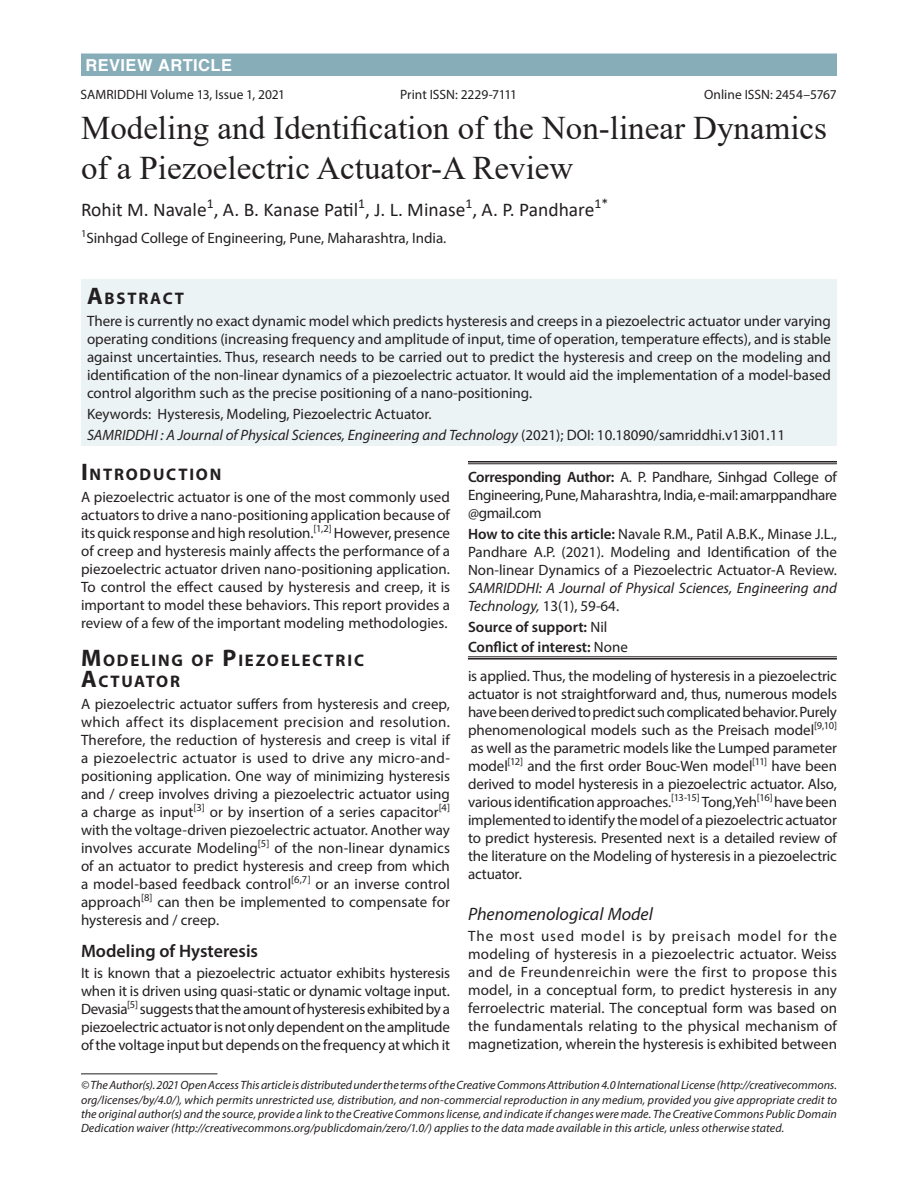
<style>
.page{position:relative;width:918px;height:1188px;background:#fff}
.page>*{position:absolute;margin:0;border:0;box-sizing:border-box;transform-origin:0 0}
.article_head{font:33px/39.6px "Times New Roman";color:#231f20}
.author{font:19.5px "Calibri";color:#231f20}
.C{font:italic 18px "Myriad Pro";color:#231f20}
.B{font:600 18px "Myriad Pro";color:#231f20}
.A{font:700 16.8px/21px "Myriad Pro";letter-spacing:.105em;color:#231f20}
.Subject{font:700 16.5px "Helvetica";letter-spacing:.025em;color:#fff}
.Body_flush{font:15px/18px "Myriad Pro";letter-spacing:-.005em;color:#231f20;text-align:justify}
.Abstract{font:15px/18px "Myriad Pro";color:#231f20;text-align:justify}
.affiliation{font:15px/18px "Myriad Pro";color:#231f20;text-align:justify}
.Abstract-2{font:italic 15px "Myriad Pro";color:#231f20}
.affiliation-2{font:600 15px "Myriad Pro";color:#231f20}
.Body_flush_copy{font:13.5px "Myriad Pro";color:#231f20}
.Bottom_1st_page{font:italic 12px/14.4px "Myriad Pro";letter-spacing:.005em;color:#231f20;text-align:justify}
.s1{font-size:24px}
.s2{font-style:normal}
.s3{font-weight:600}
.s4{font-style:italic}
.s5{font-weight:400}
</style>
<div class="page">
<div style="left:81px;top:280px;width:756px;height:166px;background:#ecf3f4"></div>
<hr style="left:468px;top:461px;width:369px;height:2px;background:#231f20">
<hr style="left:468px;top:464px;width:369px;height:1px;background:#231f20">
<hr style="left:81px;top:1073px;width:137px;height:1px;background:#231f20">
<hr style="left:468px;top:657px;width:369px;height:1px;background:#231f20">
<hr style="left:468px;top:658px;width:369px;height:2px;background:#231f20">
<div style="left:81px;top:54px;width:756px;height:22px;background:#87adb9"></div>
<p class="Subject" style="left:86px;top:55px;width:148px">REVIEW ARTICLE</p>
<p class="Body_flush_copy" style="left:81px;top:86px;width:206px">SAMRIDDHI Volume 13, Issue 1, 2021</p>
<p class="Body_flush_copy" style="left:400px;top:86px;width:118px">Print ISSN: 2229-7111</p>
<p class="Body_flush_copy" style="left:704px;top:86px;width:134px">Online ISSN: 2454–5767</p>
<p class="article_head" style="left:81px;top:107px;width:748px">Modeling and Identification of the Non-linear Dynamics of a Piezoelectric Actuator-A Review</p>
<p class="author" style="left:81px;top:196px;width:529px">Rohit M. Navale<sup>1</sup>, A. B. Kanase Patil<sup>1</sup>, J. L. Minase<sup>1</sup>, A. P. Pandhare<sup>1*</sup></p>
<p class="affiliation" style="left:81px;top:228px;width:367px"><sup>1</sup>Sinhgad College of Engineering, Pune, Maharashtra, India.</p>
<p class="A" style="left:87px;top:287px;width:98px"><span class="s1">A</span>BSTRACT</p>
<p class="Abstract" style="left:87px;top:312px;width:746px">There is currently no exact dynamic model which predicts hysteresis and creeps in a piezoelectric actuator under varying operating conditions (increasing frequency and amplitude of input, time of operation, temperature effects), and is stable against uncertainties. Thus, research needs to be carried out to predict the hysteresis and creep on the modeling and identification of the non-linear dynamics of a piezoelectric actuator. It would aid the implementation of a model-based control algorithm such as the precise positioning of a nano-positioning.</p>
<p class="Abstract" style="left:87px;top:405px;width:346px">Keywords: Hysteresis, Modeling, Piezoelectric Actuator.</p>
<p class="Abstract-2" style="left:87px;top:426px;width:700px">SAMRIDDHI : A Journal of Physical Sciences, Engineering and Technology <span class="s2">(2021); DOI: 10.18090/samriddhi.v13i01.11</span></p>
<p class="A" style="left:81px;top:463px;width:142px"><span class="s1">I</span>NTRODUCTION</p>
<p class="Body_flush" style="left:81px;top:488px;width:371px">A piezoelectric actuator is one of the most commonly used actuators to drive a nano-positioning application because of its quick response and high resolution.<sup>[1,2]</sup> However, presence of creep and hysteresis mainly affects the performance of a piezoelectric actuator driven nano-positioning application.<br>To control the effect caused by hysteresis and creep, it is important to model these behaviors. This report provides a review of a few of the important modeling methodologies.</p>
<p class="A" style="left:81px;top:649px;width:285px"><span class="s1">M</span>ODELING OF <span class="s1">P</span>IEZOELECTRIC<br><span class="s1">A</span>CTUATOR</p>
<p class="Body_flush" style="left:81px;top:695px;width:371px">A piezoelectric actuator suffers from hysteresis and creep, which affect its displacement precision and resolution.<br>Therefore, the reduction of hysteresis and creep is vital if a piezoelectric actuator is used to drive any micro-and&shy;positioning application. One way of minimizing hysteresis and / creep involves driving a piezoelectric actuator using a charge as input<sup>[3]</sup> or by insertion of a series capacitor<sup>[4] </sup>with the voltage-driven piezoelectric actuator. Another way involves accurate Modeling<sup>[5]</sup> of the non-linear dynamics of an actuator to predict hysteresis and creep from which a model-based feedback control<sup>[6,7]</sup> or an inverse control approach<sup>[8]</sup> can then be implemented to compensate for hysteresis and / creep.</p>
<p class="B" style="left:81px;top:940px;width:179px">Modeling of Hysteresis</p>
<p class="Body_flush" style="left:81px;top:964px;width:371px">It is known that a piezoelectric actuator exhibits hysteresis when it is driven using quasi-static or dynamic voltage input.<br>Devasia<sup>[5]</sup> suggests that the amount of hysteresis exhibited by a piezoelectric actuator is not only dependent on the amplitude of the voltage input but depends on the frequency at which it</p>
<p class="affiliation" style="left:468px;top:467px;width:371px"><span class="s3">Corresponding Author:</span> A. P. Pandhare, Sinhgad College of Engineering, Pune, Maharashtra, India, e-mail: amarppandhare @gmail.com</p>
<p class="affiliation" style="left:468px;top:524px;width:370px"><span class="s3">How to cite this article:</span> Navale R.M., Patil A.B.K., Minase J.L., Pandhare A.P. (2021). Modeling and Identification of the Non-linear Dynamics of a Piezoelectric Actuator-A Review.<br><span class="s4">SAMRIDDHI: A Journal of Physical Sciences, Engineering and Technology,</span> 13(1), 59-64.</p>
<p class="affiliation-2" style="left:468px;top:617px;width:141px">Source of support: <span class="s5">Nil</span></p>
<p class="affiliation-2" style="left:468px;top:638px;width:161px">Conflict of interest: <span class="s5">None</span></p>
<p class="Body_flush" style="left:468px;top:667px;width:371px">is applied. Thus, the modeling of hysteresis in a piezoelectric actuator is not straightforward and, thus, numerous models have been derived to predict such complicated behavior. Purely phenomenological models such as the Preisach model<sup>[9,10] </sup>as well as the parametric models like the Lumped parameter model<sup>[12]</sup> and the first order Bouc-Wen model<sup>[11]</sup> have been derived to model hysteresis in a piezoelectric actuator. Also, various identification approaches.<sup>[13-15]</sup> Tong,Yeh<sup>[16]</sup> have been implemented to identify the model of a piezoelectric actuator to predict hysteresis. Presented next is a detailed review of the literature on the Modeling of hysteresis in a piezoelectric actuator.</p>
<p class="C" style="left:468px;top:903px;width:186px">Phenomenological Model</p>
<p class="Body_flush" style="left:468px;top:927px;width:371px">The most used model is by preisach model for the modeling of hysteresis in a piezoelectric actuator. Weiss and de Freundenreichin were the first to propose this model, in a conceptual form, to predict hysteresis in any ferroelectric material. The conceptual form was based on the fundamentals relating to the physical mechanism of magnetization, wherein the hysteresis is exhibited between</p>
<p class="Bottom_1st_page" style="left:81px;top:1078px;width:758px">© The Author(s). 2021 Open Access This article is distributed under the terms of the Creative Commons Attribution 4.0 International License (http://creativecommons. org/licenses/by/4.0/), which permits unrestricted use, distribution, and non-commercial reproduction in any medium, provided you give appropriate credit to the original author(s) and the source, provide a link to the Creative Commons license, and indicate if changes were made. The Creative Commons Public Domain Dedication waiver (http://creativecommons.org/publicdomain/zero/1.0/) applies to the data made available in this article, unless otherwise stated.</p>
</div>
